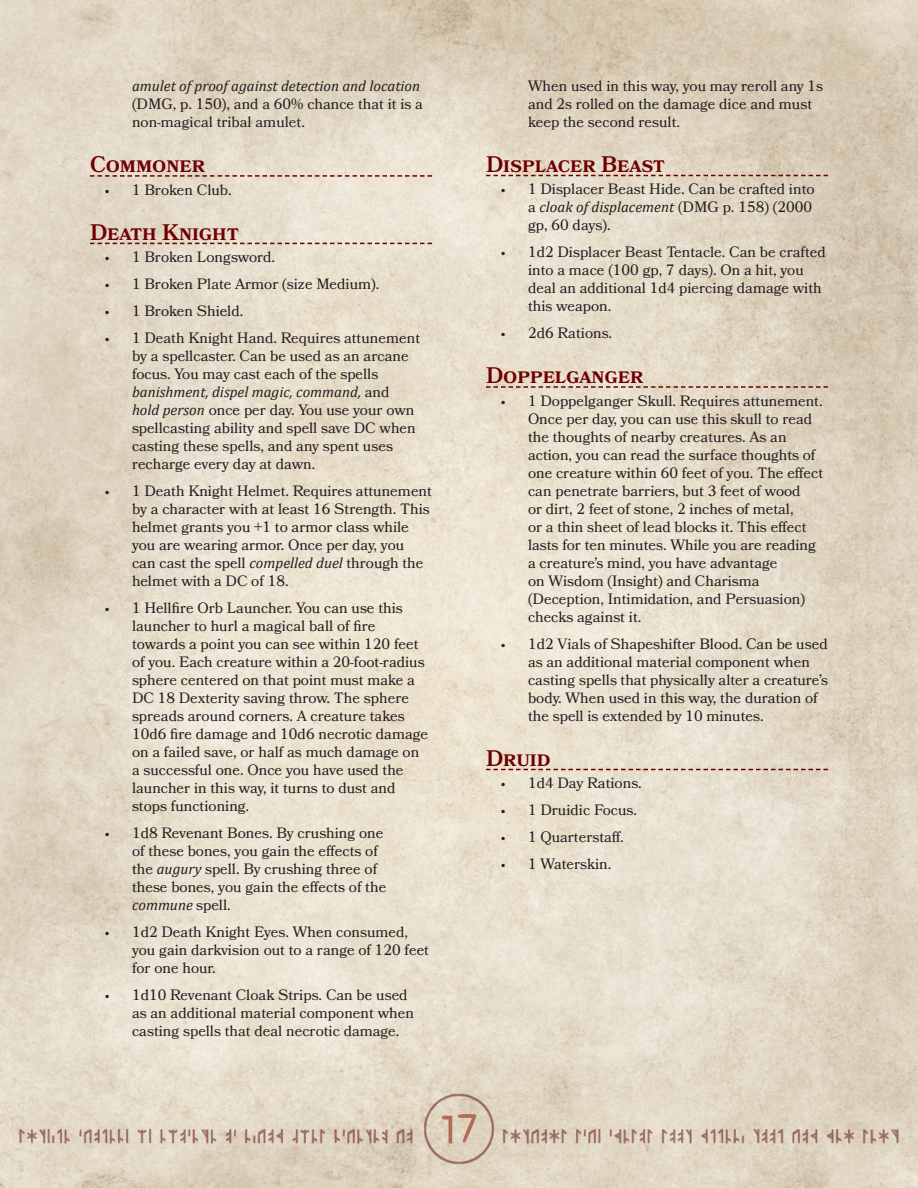
<style>
.page{position:relative;width:918px;height:1188px;background:#fff}
.page>*{position:absolute;margin:0;border:0;box-sizing:border-box;transform-origin:0 0}
.t1{font:54px "Younger Futhark Short Twig Mad";color:#b16c58}
.Header{font:600 22.5px "Bookmania";color:#6f0000}
.t2{font:15px/18px "Bookmania";color:#231f20}
.s1{font-family:"Cambria";font-style:italic}
</style>
<div class="page">
<img style="left:0;top:0;width:918px;height:1188px">
<img style="left:0;top:976px;width:918px;height:192px">
<svg style="left:90px;top:175px;width:342px;height:2px"></svg>
<svg style="left:90px;top:243px;width:342px;height:1px"></svg>
<svg style="left:486px;top:175px;width:342px;height:1px"></svg>
<svg style="left:486px;top:386px;width:342px;height:2px"></svg>
<svg style="left:486px;top:769px;width:342px;height:1px"></svg>
<p class="t2" style="left:132px;top:77px;width:293px"><span class="s1">amulet of proof against detection and location </span>(DMG, p. 150), and a 60% chance that it is a non-magical tribal amulet.</p>
<p class="Header" style="left:90px;top:151px;width:116px">Commoner</p>
<p class="t2" style="left:105px;top:180px;width:128px">• 1 Broken Club.</p>
<p class="Header" style="left:90px;top:219px;width:150px">Death Knight</p>
<p class="t2" style="left:105px;top:248px;width:172px">• 1 Broken Longsword.</p>
<p class="t2" style="left:105px;top:275px;width:276px">• 1 Broken Plate Armor (size Medium).</p>
<p class="t2" style="left:105px;top:302px;width:140px">• 1 Broken Shield.</p>
<p class="t2" style="left:132px;top:329px;width:290px;text-indent:-27px">• 1 Death Knight Hand. Requires attunement by a spellcaster. Can be used as an arcane focus. You may cast each of the spells <span class="s1">banishment, dispel magic, command,</span> and <span class="s1">hold person</span> once per day. You use your own spellcasting ability and spell save DC when casting these spells, and any spent uses recharge every day at dawn.</p>
<p class="t2" style="left:132px;top:482px;width:302px;text-indent:-27px">• 1 Death Knight Helmet. Requires attunement by a character with at least 16 Strength. This helmet grants you +1 to armor class while you are wearing armor. Once per day, you<br>can cast the spell <span class="s1">compelled duel</span> through the helmet with a DC of 18.</p>
<p class="t2" style="left:132px;top:599px;width:298px;text-indent:-27px">• 1 Hellfire Orb Launcher. You can use this launcher to hurl a magical ball of fire towards a point you can see within 120 feet of you. Each creature within a 20-foot-radius sphere centered on that point must make a DC 18 Dexterity saving throw. The sphere spreads around corners. A creature takes 10d6 fire damage and 10d6 necrotic damage on a failed save, or half as much damage on a successful one. Once you have used the launcher in this way, it turns to dust and stops functioning.</p>
<p class="t2" style="left:132px;top:824px;width:256px;text-indent:-27px">• 1d8 Revenant Bones. By crushing one of these bones, you gain the effects of the <span class="s1">augury</span> spell. By crushing three of these bones, you gain the effects of the <span class="s1">commune</span> spell.</p>
<p class="t2" style="left:132px;top:923px;width:299px;text-indent:-27px">• 1d2 Death Knight Eyes. When consumed, you gain darkvision out to a range of 120 feet for one hour.</p>
<p class="t2" style="left:132px;top:986px;width:283px;text-indent:-27px">• 1d10 Revenant Cloak Strips. Can be used as an additional material component when casting spells that deal necrotic damage.</p>
<p class="t2" style="left:528px;top:77px;width:297px">When used in this way, you may reroll any 1s and 2s rolled on the damage dice and must keep the second result.</p>
<p class="Header" style="left:486px;top:151px;width:181px">Displacer Beast</p>
<p class="t2" style="left:528px;top:180px;width:288px;text-indent:-27px">• 1 Displacer Beast Hide. Can be crafted into a <span class="s1">cloak of displacement</span> (DMG p. 158) (2000 gp, 60 days).</p>
<p class="t2" style="left:528px;top:243px;width:299px;text-indent:-27px">• 1d2 Displacer Beast Tentacle. Can be crafted into a mace (100 gp, 7 days). On a hit, you deal an additional 1d4 piercing damage with this weapon.</p>
<p class="t2" style="left:501px;top:324px;width:113px">• 2d6 Rations.</p>
<p class="Header" style="left:486px;top:362px;width:159px">Doppelganger</p>
<p class="t2" style="left:528px;top:392px;width:297px;text-indent:-27px">• 1 Doppelganger Skull. Requires attunement.<br>Once per day, you can use this skull to read the thoughts of nearby creatures. As an action, you can read the surface thoughts of one creature within 60 feet of you. The effect can penetrate barriers, but 3 feet of wood<br>or dirt, 2 feet of stone, 2 inches of metal,<br>or a thin sheet of lead blocks it. This effect lasts for ten minutes. While you are reading a creature’s mind, you have advantage<br>on Wisdom (Insight) and Charisma (Deception, Intimidation, and Persuasion) checks against it.</p>
<p class="t2" style="left:528px;top:635px;width:302px;text-indent:-27px">• 1d2 Vials of Shapeshifter Blood. Can be used as an additional material component when casting spells that physically alter a creature’s body. When used in this way, the duration of the spell is extended by 10 minutes.</p>
<p class="Header" style="left:486px;top:745px;width:66px">Druid</p>
<p class="t2" style="left:501px;top:774px;width:142px">• 1d4 Day Rations.</p>
<p class="t2" style="left:501px;top:801px;width:138px">• 1 Druidic Focus.</p>
<p class="t2" style="left:501px;top:828px;width:124px">• 1 Quarterstaff.</p>
<p class="t2" style="left:501px;top:855px;width:112px">• 1 Waterskin.</p>
<h1 class="t1" style="left:439px;top:1098px;width:42px">17</h1>
</div>
